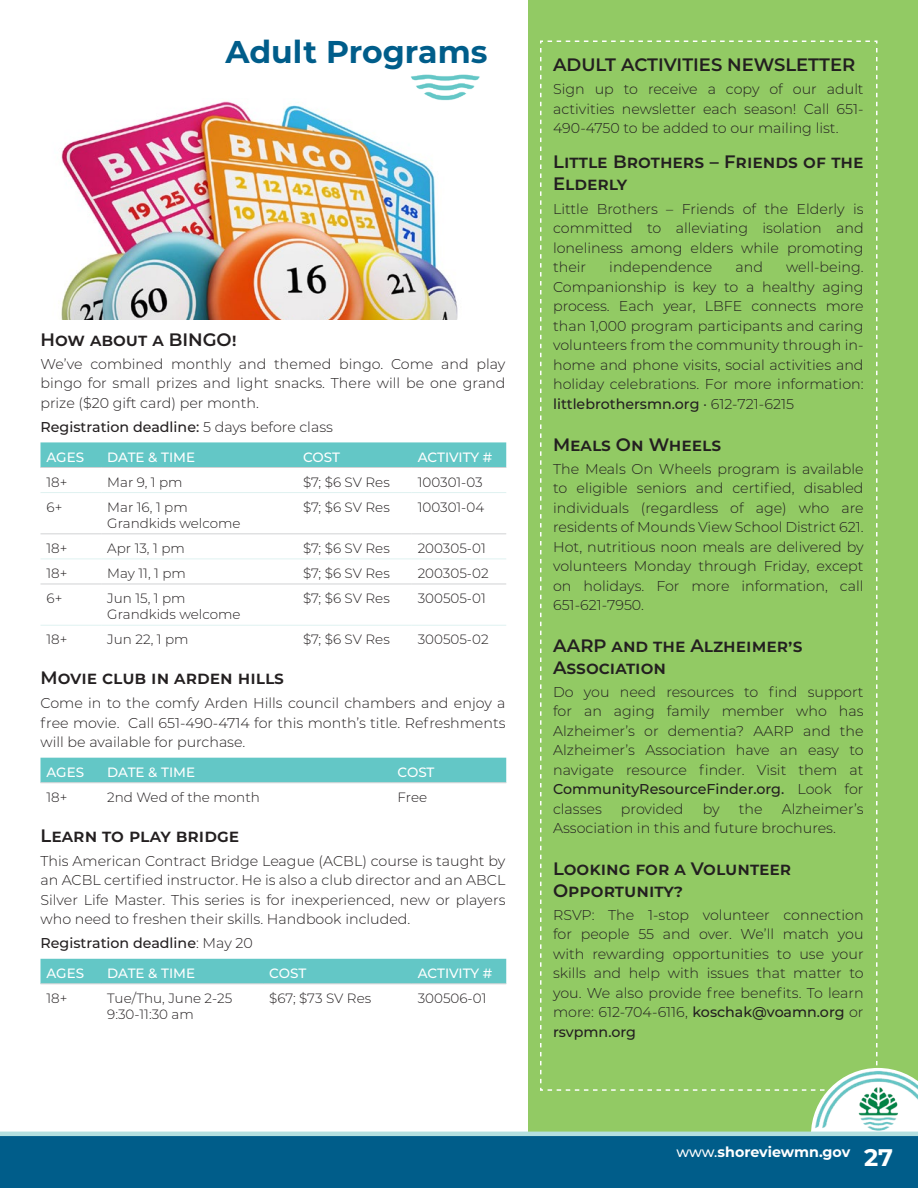
<style>
.page{position:relative;width:918px;height:1188px;background:#fff}
.page>*{position:absolute;margin:0;border:0;box-sizing:border-box;transform-origin:0 0}
.t1{font:700 31.5px "Montserrat";color:#005d8a}
.t2{font:700 24px "Montserrat";color:#fff}
.t3{font:600 18px/21.6px "Montserrat";color:#231f20}
.t4{font:300 14.25px/19.5px "Montserrat";color:#231f20;text-align:justify}
.t5{font:500 14.25px "Montserrat";color:#231f20}
.t6{font:700 14.25px "Montserrat";color:#fff}
.t7{font:300 13.5px/16.2px "Montserrat";color:#231f20}
.t8{font:500 13.5px "Montserrat";letter-spacing:-.005em;color:#fff}
.s1{font-weight:300}
.s2{font-weight:500}
</style>
<div class="page">
<div style="left:528px;top:0;width:390px;height:1134px;background:#92ca64"></div>
<svg style="left:540px;top:40px;width:338px;height:1092px"></svg>
<img style="left:811px;top:1068px;width:107px;height:64px">
<div style="left:0;top:1136px;width:918px;height:52px;background:#005d8a"></div>
<hr style="left:0;top:1132px;width:918px;height:4px;background:#b3dfe0">
<div style="left:40px;top:442px;width:466px;height:25px;background:#63c7c6"></div>
<svg style="left:40px;top:534px;width:466px;height:50px"></svg>
<hr style="left:40px;top:467px;width:61px;height:1px;background:#d1d2d4">
<hr style="left:101px;top:467px;width:196px;height:1px;background:#d1d2d4">
<hr style="left:297px;top:467px;width:115px;height:1px;background:#d1d2d4">
<hr style="left:412px;top:467px;width:94px;height:1px;background:#d1d2d4">
<hr style="left:40px;top:533px;width:61px;height:1px;background:#d1d2d4">
<hr style="left:101px;top:533px;width:196px;height:1px;background:#d1d2d4">
<hr style="left:297px;top:533px;width:115px;height:1px;background:#d1d2d4">
<hr style="left:412px;top:533px;width:94px;height:1px;background:#d1d2d4">
<hr style="left:40px;top:584px;width:61px;height:1px;background:#d1d2d4">
<hr style="left:101px;top:584px;width:196px;height:1px;background:#d1d2d4">
<hr style="left:297px;top:584px;width:115px;height:1px;background:#d1d2d4">
<hr style="left:412px;top:584px;width:94px;height:1px;background:#d1d2d4">
<hr style="left:40px;top:492px;width:61px;height:1px;background:#dff2f1">
<hr style="left:101px;top:492px;width:196px;height:1px;background:#dff2f1">
<hr style="left:297px;top:492px;width:115px;height:1px;background:#dff2f1">
<hr style="left:412px;top:492px;width:94px;height:1px;background:#dff2f1">
<hr style="left:40px;top:559px;width:61px;height:1px;background:#dff2f1">
<hr style="left:101px;top:559px;width:196px;height:1px;background:#dff2f1">
<hr style="left:297px;top:559px;width:115px;height:1px;background:#dff2f1">
<hr style="left:412px;top:559px;width:94px;height:1px;background:#dff2f1">
<hr style="left:40px;top:625px;width:61px;height:1px;background:#dff2f1">
<hr style="left:101px;top:625px;width:196px;height:1px;background:#dff2f1">
<hr style="left:297px;top:625px;width:115px;height:1px;background:#dff2f1">
<hr style="left:412px;top:625px;width:94px;height:1px;background:#dff2f1">
<div style="left:40px;top:758px;width:466px;height:26px;background:#63c7c6"></div>
<hr style="left:40px;top:782px;width:61px;height:1px;background:#d1d2d4">
<hr style="left:101px;top:782px;width:291px;height:1px;background:#d1d2d4">
<hr style="left:392px;top:782px;width:114px;height:1px;background:#d1d2d4">
<div style="left:40px;top:959px;width:466px;height:26px;background:#63c7c6"></div>
<hr style="left:40px;top:983px;width:61px;height:1px;background:#d1d2d4">
<hr style="left:101px;top:983px;width:162px;height:1px;background:#d1d2d4">
<hr style="left:263px;top:983px;width:149px;height:1px;background:#d1d2d4">
<hr style="left:412px;top:983px;width:94px;height:1px;background:#d1d2d4">
<img style="left:61px;top:101px;width:397px;height:219px">
<img style="left:404px;top:74px;width:76px;height:28px">
<h1 class="t1" style="left:225px;top:29px;width:264px">Adult Programs</h1>
<p class="t3" style="left:40px;top:328px;width:198px">How about a BINGO!</p>
<p class="t4" style="left:40px;top:353px;width:467px">We’ve combined monthly and themed bingo. Come and play bingo for small prizes and light snacks. There will be one grand prize ($20 gift card) per month.</p>
<p class="t5" style="left:40px;top:417px;width:294px">Registration deadline: <span class="s1">5 days before class</span></p>
<p class="t8" style="left:46px;top:447px;width:39px">AGES</p>
<p class="t8" style="left:107px;top:447px;width:89px">DATE &amp; TIME</p>
<p class="t8" style="left:303px;top:447px;width:39px">COST</p>
<p class="t8" style="left:418px;top:447px;width:76px">ACTIVITY #</p>
<p class="t7" style="left:46px;top:473px;width:22px">18+</p>
<p class="t7" style="left:107px;top:473px;width:77px">Mar 9, 1 pm</p>
<p class="t7" style="left:303px;top:473px;width:88px">$7; $6 SV Res</p>
<p class="t7" style="left:418px;top:473px;width:67px">100301-03</p>
<p class="t7" style="left:46px;top:498px;width:17px">6+</p>
<p class="t7" style="left:107px;top:498px;width:135px">Mar 16, 1 pm<br>Grandkids welcome</p>
<p class="t7" style="left:303px;top:498px;width:88px">$7; $6 SV Res</p>
<p class="t7" style="left:418px;top:498px;width:68px">100301-04</p>
<p class="t7" style="left:46px;top:540px;width:22px">18+</p>
<p class="t7" style="left:107px;top:540px;width:79px">Apr 13, 1 pm</p>
<p class="t7" style="left:303px;top:540px;width:88px">$7; $6 SV Res</p>
<p class="t7" style="left:418px;top:540px;width:70px">200305-01</p>
<p class="t7" style="left:46px;top:565px;width:22px">18+</p>
<p class="t7" style="left:107px;top:565px;width:80px">May 11, 1 pm</p>
<p class="t7" style="left:303px;top:565px;width:88px">$7; $6 SV Res</p>
<p class="t7" style="left:418px;top:565px;width:72px">200305-02</p>
<p class="t7" style="left:46px;top:590px;width:17px">6+</p>
<p class="t7" style="left:107px;top:590px;width:135px">Jun 15, 1 pm<br>Grandkids welcome</p>
<p class="t7" style="left:303px;top:590px;width:88px">$7; $6 SV Res</p>
<p class="t7" style="left:418px;top:590px;width:70px">300505-01</p>
<p class="t7" style="left:46px;top:631px;width:22px">18+</p>
<p class="t7" style="left:107px;top:631px;width:83px">Jun 22, 1 pm</p>
<p class="t7" style="left:303px;top:631px;width:88px">$7; $6 SV Res</p>
<p class="t7" style="left:418px;top:631px;width:72px">300505-02</p>
<p class="t3" style="left:40px;top:666px;width:245px">Movie club in arden hills</p>
<p class="t4" style="left:40px;top:693px;width:467px">Come in to the comfy Arden Hills council chambers and enjoy a free movie. Call 651-490-4714 for this month’s title. Refreshments will be available for purchase.</p>
<p class="t8" style="left:46px;top:763px;width:39px">AGES</p>
<p class="t8" style="left:107px;top:763px;width:89px">DATE &amp; TIME</p>
<p class="t8" style="left:398px;top:763px;width:39px">COST</p>
<p class="t7" style="left:46px;top:788px;width:22px">18+</p>
<p class="t7" style="left:107px;top:788px;width:154px">2nd Wed of the month</p>
<p class="t7" style="left:398px;top:788px;width:31px">Free</p>
<p class="t3" style="left:40px;top:824px;width:200px">Learn to play bridge</p>
<p class="t4" style="left:40px;top:850px;width:467px">This American Contract Bridge League (ACBL) course is taught by an ACBL certified instructor. He is also a club director and an ABCL Silver Life Master. This series is for inexperienced, new or players who need to freshen their skills. Handbook included.</p>
<p class="t5" style="left:40px;top:933px;width:214px">Registration deadline<span class="s1">: May 20</span></p>
<p class="t8" style="left:46px;top:964px;width:39px">AGES</p>
<p class="t8" style="left:107px;top:964px;width:89px">DATE &amp; TIME</p>
<p class="t8" style="left:269px;top:964px;width:39px">COST</p>
<p class="t8" style="left:418px;top:964px;width:76px">ACTIVITY #</p>
<p class="t7" style="left:46px;top:990px;width:22px">18+</p>
<p class="t7" style="left:107px;top:990px;width:127px">Tue/Thu, June 2-25<br>9:30-11:30 am</p>
<p class="t7" style="left:269px;top:990px;width:103px">$67; $73 SV Res</p>
<p class="t7" style="left:418px;top:990px;width:70px">300506-01</p>
<p class="t3" style="left:553px;top:53px;width:304px">ADULT ACTIVITIES NEWSLETTER</p>
<p class="t4" style="left:553px;top:79px;width:312px">Sign up to receive a copy of our adult activities newsletter each season! Call 651- 490-4750 to be added to our mailing list.</p>
<p class="t3" style="left:553px;top:150px;width:312px">Little Brothers – Friends of the<br>Elderly</p>
<p class="t4" style="left:553px;top:199px;width:312px">Little Brothers – Friends of the Elderly is committed to alleviating isolation and loneliness among elders while promoting their</p>
<p class="t4" style="left:553px;top:257px;width:312px;text-indent:233px">well-being.<br>Companionship is key to a healthy aging process. Each year, LBFE connects more than 1,000 program participants and caring volunteers from the community through in&shy;home and phone visits, social activities and holiday celebrations. For more information: <span class="s2">littlebrothersmn.org</span> • 612-721-6215</p>
<p class="t3" style="left:553px;top:433px;width:170px">Meals On Wheels</p>
<p class="t4" style="left:553px;top:458px;width:312px">The Meals On Wheels program is available to eligible seniors and certified, disabled individuals (regardless of age) who are residents of Mounds View School District 621.<br>Hot, nutritious noon meals are delivered by volunteers Monday through Friday, except on holidays. For more information, call 651-621-7950.</p>
<p class="t3" style="left:553px;top:634px;width:251px">AARP and the Alzheimer’s<br>Association</p>
<p class="t4" style="left:553px;top:681px;width:312px">Do you need resources to find support for an aging family member who has Alzheimer’s or dementia? AARP and the Alzheimer’s Association have an easy to navigate resource finder. Visit them at <span class="s2">CommunityResourceFinder.org.</span> Look for classes</p>
<p class="t4" style="left:609px;top:257px;width:105px">independence</p>
<p class="t4" style="left:736px;top:257px;width:29px">and</p>
<p class="t4" style="left:553px;top:798px;width:312px;text-indent:229px">Alzheimer’s<br>Association in this and future brochures.</p>
<p class="t3" style="left:553px;top:857px;width:240px">Looking for a Volunteer<br>Opportunity?</p>
<p class="t4" style="left:553px;top:904px;width:312px">RSVP: The 1-stop volunteer connection for people 55 and over. We’ll match you with rewarding opportunities to use your skills and help with issues that matter to you. We also provide free benefits. To learn more: 612-704-6116, <span class="s2">koschak@voamn.org</span> or <span class="s2">rsvpmn.org</span></p>
<p class="t4" style="left:621px;top:798px;width:64px">provided</p>
<p class="t4" style="left:703px;top:798px;width:18px">by</p>
<p class="t4" style="left:739px;top:798px;width:25px">the</p>
<p class="t6" style="left:677px;top:1141px;width:175px"><span class="s2">www.</span>shoreviewmn.gov</p>
<h2 class="t2" style="left:864px;top:1140px;width:30px">27</h2>
</div>
